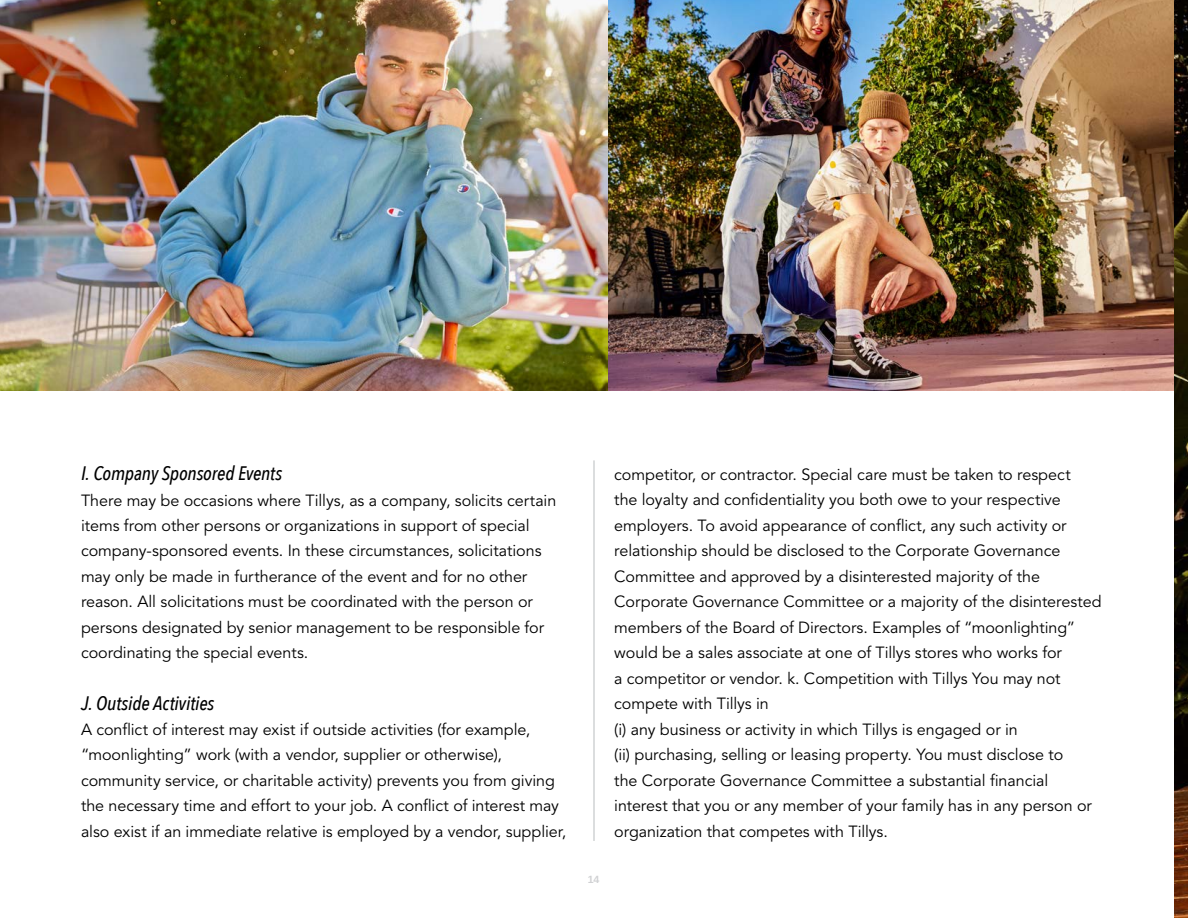
<style>
.page{position:relative;width:1188px;height:918px;background:#fff}
.page>*{position:absolute;margin:0;border:0;box-sizing:border-box;transform-origin:0 0}
.t1{font:italic 500 19.5px "Avenir Next Condensed";letter-spacing:-.01em;color:#000}
.t2{font:16.2px/25.5px "Avenir LT Std";letter-spacing:-.005em;color:#000}
.t3{font:700 10.5px "Arimo";color:#d0d1d3}
</style>
<div class="page">
<img style="left:0;top:0;width:1174px;height:391px">
<img style="left:1174px;top:0;width:14px;height:918px">
<hr style="left:594px;top:460px;width:1px;height:381px;background:#d1d3d4">
<h4 class="t1" style="left:81px;top:461px;width:203px">I. Company Sponsored Events</h4>
<p class="t2" style="left:81px;top:488px;width:477px">There may be occasions where Tillys, as a company, solicits certain items from other persons or organizations in support of special company-sponsored events. In these circumstances, solicitations may only be made in furtherance of the event and for no other reason. All solicitations must be coordinated with the person or persons designated by senior management to be responsible for coordinating the special events.</p>
<h4 class="t1" style="left:81px;top:691px;width:135px">J. Outside Activities</h4>
<p class="t2" style="left:81px;top:717px;width:487px">A conflict of interest may exist if outside activities (for example, “moonlighting” work (with a vendor, supplier or otherwise), community service, or charitable activity) prevents you from giving the necessary time and effort to your job. A conflict of interest may also exist if an immediate relative is employed by a vendor, supplier,</p>
<p class="t3" style="left:588px;top:872px;width:13px">14</p>
<p class="t2" style="left:614px;top:462px;width:489px">competitor, or contractor. Special care must be taken to respect<br>the loyalty and confidentiality you both owe to your respective employers. To avoid appearance of conflict, any such activity or relationship should be disclosed to the Corporate Governance Committee and approved by a disinterested majority of the Corporate Governance Committee or a majority of the disinterested members of the Board of Directors. Examples of “moonlighting” would be a sales associate at one of Tillys stores who works for<br>a competitor or vendor. k. Competition with Tillys You may not compete with Tillys in</p>
<p class="t2" style="left:614px;top:717px;width:405px">(i) any business or activity in which Tillys is engaged or in</p>
<p class="t2" style="left:614px;top:743px;width:479px">(ii) purchasing, selling or leasing property. You must disclose to<br>the Corporate Governance Committee a substantial financial interest that you or any member of your family has in any person or organization that competes with Tillys.</p>
</div>
